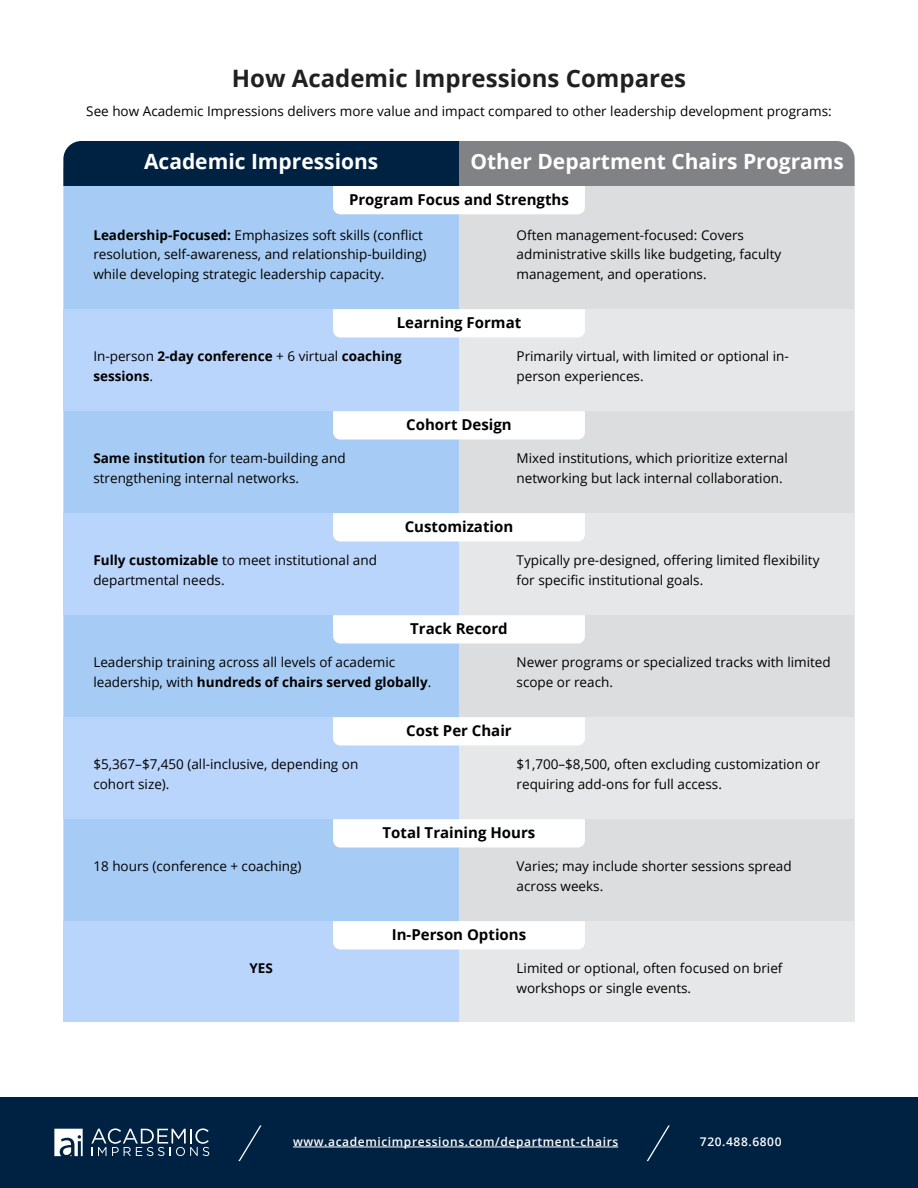
<style>
.page{position:relative;width:918px;height:1188px;background:#fff}
.page>*{position:absolute;margin:0;border:0;box-sizing:border-box;transform-origin:0 0}
.t1{font:700 24px "Open Sans";color:#231f20}
.t2{font:700 21px "Open Sans";color:#fff}
.Paragraph{font:700 15px "Open Sans";color:#000}
.Paragraph-2{font:13.5px/19.5px "Open Sans";color:#000}
.Paragraph-3{font:700 13.5px/19.5px "Open Sans";color:#000}
.t3{font:600 12px "Open Sans";letter-spacing:.05em;color:#fff}
.s1{font-weight:700}
.s2{font-weight:400}
</style>
<div class="page">
<div style="left:459px;top:214px;width:396px;height:707px;background:#dcddde"></div>
<div style="left:63px;top:214px;width:396px;height:707px;background:#a6cbf4"></div>
<div style="left:63px;top:309px;width:396px;height:102px;background:#bad5fc"></div>
<div style="left:63px;top:513px;width:396px;height:102px;background:#bad5fc"></div>
<div style="left:63px;top:717px;width:396px;height:102px;background:#bad5fc"></div>
<div style="left:63px;top:921px;width:396px;height:100px;background:#bad5fc"></div>
<div style="left:459px;top:309px;width:396px;height:102px;background:#e6e7e8"></div>
<div style="left:459px;top:513px;width:396px;height:102px;background:#e6e7e8"></div>
<div style="left:459px;top:717px;width:396px;height:102px;background:#e6e7e8"></div>
<div style="left:459px;top:921px;width:396px;height:100px;background:#e6e7e8"></div>
<svg style="left:63px;top:141px;width:792px;height:73px;background:#798999"></svg>
<div style="left:333px;top:309px;width:252px;height:28px;background:#fff"></div>
<svg style="left:333px;top:411px;width:252px;height:28px"></svg>
<div style="left:333px;top:513px;width:252px;height:28px;background:#fff"></div>
<svg style="left:333px;top:615px;width:252px;height:28px"></svg>
<div style="left:333px;top:717px;width:252px;height:28px;background:#fff"></div>
<div style="left:333px;top:921px;width:252px;height:28px;background:#fff"></div>
<svg style="left:333px;top:819px;width:252px;height:28px"></svg>
<div style="left:0;top:1097px;width:918px;height:91px;background:#002242"></div>
<svg style="left:91px;top:1128px;width:118px;height:28px"></svg>
<svg style="left:54px;top:1129px;width:29px;height:27px"></svg>
<hr style="left:293px;top:1147px;width:325px;height:1px;background:#fff">
<svg style="left:647px;top:1125px;width:23px;height:36px"></svg>
<svg style="left:238px;top:1125px;width:24px;height:36px"></svg>
<p class="t1" style="left:232px;top:62px;width:456px">How Academic Impressions Compares</p>
<p class="Paragraph-2" style="left:86px;top:101px;width:747px">See how Academic Impressions delivers more value and impact compared to other leadership development programs:</p>
<p class="t2" style="left:144px;top:147px;width:236px">Academic Impressions</p>
<p class="t2" style="left:470px;top:147px;width:375px">Other Department Chairs Programs</p>
<p class="Paragraph" style="left:349px;top:189px;width:221px">Program Focus and Strengths</p>
<p class="Paragraph-2" style="left:93px;top:225px;width:335px"><span class="s1">Leadership-Focused:</span> Emphasizes soft skills (conflict resolution, self-awareness, and relationship-building) while developing strategic leadership capacity.</p>
<p class="Paragraph-2" style="left:517px;top:225px;width:266px">Often management-focused: Covers administrative skills like budgeting, faculty management, and operations.</p>
<p class="Paragraph" style="left:397px;top:312px;width:126px">Learning Format</p>
<p class="Paragraph-3" style="left:93px;top:346px;width:310px"><span class="s2">In-person</span> 2-day conference <span class="s2">+ 6 virtual</span> coaching sessions<span class="s2">.</span></p>
<p class="Paragraph-2" style="left:517px;top:346px;width:274px">Primarily virtual, with limited or optional in&shy;person experiences.</p>
<p class="Paragraph-2" style="left:93px;top:448px;width:254px"><span class="s1">Same institution</span> for team-building and strengthening internal networks.</p>
<p class="Paragraph-2" style="left:93px;top:550px;width:285px"><span class="s1">Fully customizable</span> to meet institutional and departmental needs.</p>
<p class="Paragraph" style="left:406px;top:414px;width:107px">Cohort Design</p>
<p class="Paragraph-2" style="left:517px;top:448px;width:273px">Mixed institutions, which prioritize external networking but lack internal collaboration.</p>
<p class="Paragraph" style="left:405px;top:516px;width:110px">Customization</p>
<p class="Paragraph-2" style="left:517px;top:550px;width:304px">Typically pre-designed, offering limited flexibility for specific institutional goals.</p>
<p class="Paragraph" style="left:410px;top:618px;width:99px">Track Record</p>
<p class="Paragraph-2" style="left:93px;top:652px;width:339px">Leadership training across all levels of academic leadership, with <span class="s1">hundreds of chairs served globally</span>.</p>
<p class="Paragraph-2" style="left:517px;top:652px;width:316px">Newer programs or specialized tracks with limited scope or reach.</p>
<p class="Paragraph" style="left:406px;top:720px;width:107px">Cost Per Chair</p>
<p class="Paragraph-2" style="left:93px;top:754px;width:266px">$5,367–$7,450 (all-inclusive, depending on cohort size).</p>
<p class="Paragraph-2" style="left:517px;top:754px;width:305px">$1,700–$8,500, often excluding customization or requiring add-ons for full access.</p>
<p class="Paragraph" style="left:383px;top:822px;width:154px">Total Training Hours</p>
<p class="Paragraph-2" style="left:93px;top:856px;width:210px">18 hours (conference + coaching)</p>
<p class="Paragraph-2" style="left:517px;top:856px;width:277px">Varies; may include shorter sessions spread across weeks.</p>
<p class="Paragraph" style="left:392px;top:924px;width:136px">In-Person Options</p>
<p class="Paragraph-3" style="left:249px;top:958px;width:25px">YES</p>
<p class="Paragraph-2" style="left:517px;top:958px;width:267px">Limited or optional, often focused on brief workshops or single events.</p>
<p class="t3" style="left:293px;top:1133px;width:327px">www.academicimpressions.com/department-chairs</p>
<p class="t3" style="left:700px;top:1133px;width:83px">720.488.6800</p>
</div>
